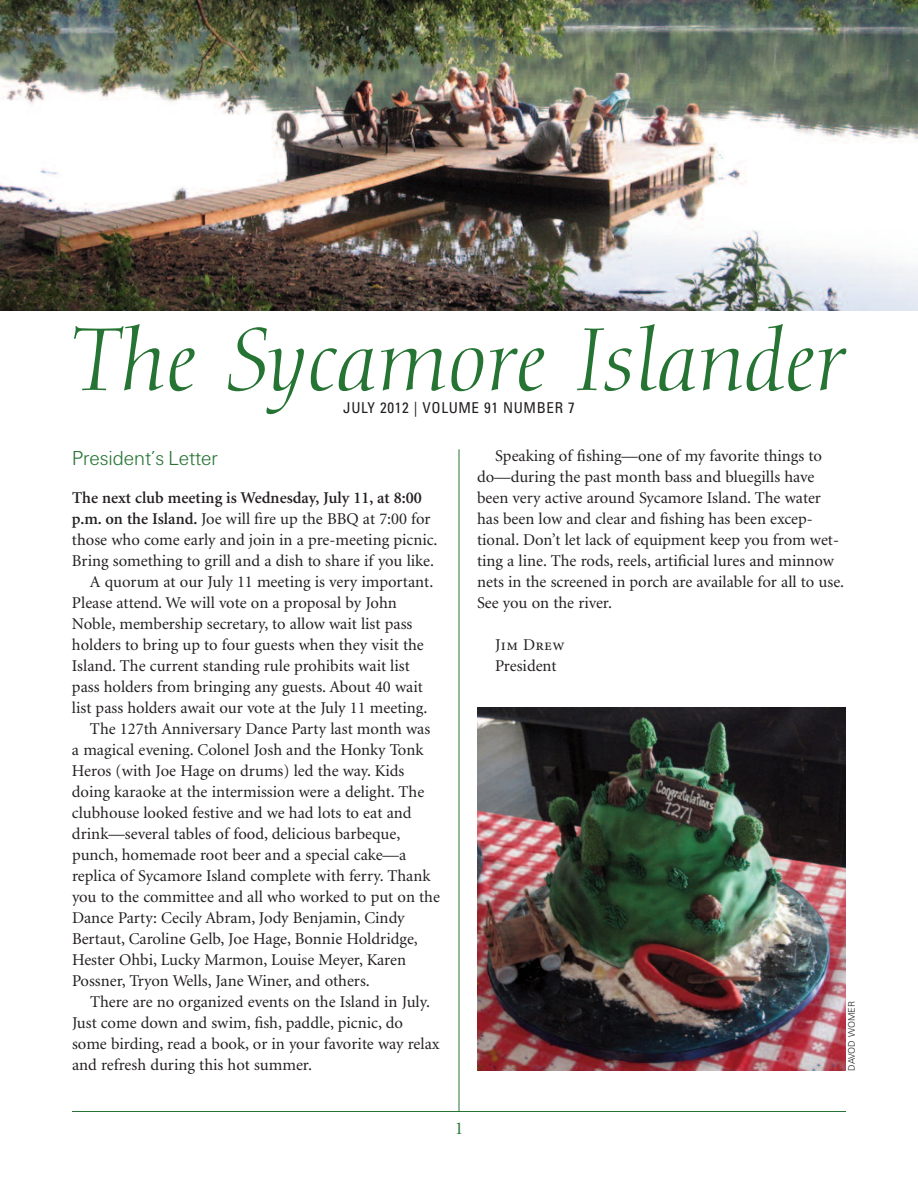
<style>
.page{position:relative;width:918px;height:1188px;background:#fff}
.page>*{position:absolute;margin:0;border:0;box-sizing:border-box;transform-origin:0 0}
.t1{font:italic 87px "Diotima";color:#267434}
.t2{font:21px "U45";color:#267434}
.t3{font:18px "Minion";color:#267434}
.t4{font:16.5px/21px "Minion";color:#231f20}
.t5{font:600 16.5px "Minion";color:#231f20}
.t6{font:16.5px "Minion Regular SC";color:#231f20}
.t7{font:condensed 15px "Univers";letter-spacing:.045em;color:#231f20}
.t8{font:300 9px "Univers";color:#231f20}
.s1{font-weight:600}
.s2{font-family:"Minion"}
</style>
<div class="page">
<hr style="left:459px;top:449px;width:1px;height:662px;background:#267434">
<hr style="left:72px;top:1111px;width:774px;height:1px;background:#267434">
<img style="left:0;top:0;width:918px;height:310px">
<img style="left:477px;top:707px;width:368px;height:364px">
<h1 class="t1" style="left:72px;top:324px;width:775px">The Sycamore Islander</h1>
<p class="t7" style="left:343px;top:402px;width:233px">JULY 2012 | VOLUME 91 NUMBER 7</p>
<p class="t2" style="left:72px;top:451px;width:147px">President’s Letter</p>
<p class="t5" style="left:72px;top:492px;width:351px">The next club meeting is Wednesday, July 11, at 8:00</p>
<p class="t4" style="left:72px;top:510px;width:360px"><span class="s1">p.m. on the Island.</span> Joe will fire up the BBQ at 7:00 for</p>
<p class="t4" style="left:72px;top:531px;width:367px">those who come early and join in a pre-meeting picnic.</p>
<p class="t4" style="left:72px;top:552px;width:363px">Bring something to grill and a dish to share if you like.</p>
<p class="t4" style="left:90px;top:573px;width:345px">A quorum at our July 11 meeting is very important.</p>
<p class="t4" style="left:72px;top:594px;width:326px">Please attend. We will vote on a proposal by John</p>
<p class="t4" style="left:72px;top:615px;width:342px">Noble, membership secretary, to allow wait list pass</p>
<p class="t4" style="left:72px;top:636px;width:353px">holders to bring up to four guests when they visit the</p>
<p class="t4" style="left:72px;top:657px;width:339px">Island. The current standing rule prohibits wait list</p>
<p class="t4" style="left:72px;top:678px;width:352px">pass holders from bringing any guests. About 40 wait</p>
<p class="t4" style="left:72px;top:699px;width:357px">list pass holders await our vote at the July 11 meeting.</p>
<p class="t4" style="left:90px;top:720px;width:342px">The 127th Anniversary Dance Party last month was</p>
<p class="t4" style="left:72px;top:741px;width:353px">a magical evening. Colonel Josh and the Honky Tonk</p>
<p class="t4" style="left:72px;top:762px;width:334px">Heros (with Joe Hage on drums) led the way. Kids</p>
<p class="t4" style="left:72px;top:783px;width:354px">doing karaoke at the intermission were a delight. The</p>
<p class="t4" style="left:72px;top:804px;width:341px">clubhouse looked festive and we had lots to eat and</p>
<p class="t4" style="left:72px;top:825px;width:330px">drink—several tables of food, delicious barbeque,</p>
<p class="t4" style="left:72px;top:846px;width:336px">punch, homemade root beer and a special cake—a</p>
<p class="t4" style="left:72px;top:867px;width:360px">replica of Sycamore Island complete with ferry. Thank</p>
<p class="t4" style="left:72px;top:888px;width:369px">you to the committee and all who worked to put on the</p>
<p class="t4" style="left:72px;top:909px;width:334px">Dance Party: Cecily Abram, Jody Benjamin, Cindy</p>
<p class="t4" style="left:72px;top:930px;width:347px">Bertaut, Caroline Gelb, Joe Hage, Bonnie Holdridge,</p>
<p class="t4" style="left:72px;top:951px;width:336px">Hester Ohbi, Lucky Marmon, Louise Meyer, Karen</p>
<p class="t4" style="left:72px;top:972px;width:299px">Possner, Tryon Wells, Jane Winer, and others.</p>
<p class="t4" style="left:90px;top:993px;width:341px">There are no organized events on the Island in July.</p>
<p class="t4" style="left:72px;top:1014px;width:332px">Just come down and swim, fish, paddle, picnic, do</p>
<p class="t4" style="left:72px;top:1035px;width:369px">some birding, read a book, or in your favorite way relax</p>
<p class="t4" style="left:72px;top:1056px;width:241px">and refresh during this hot summer.</p>
<p class="t4" style="left:477px;top:447px;width:369px;text-indent:18px">Speaking of fishing—one of my favorite things to do—during the past month bass and bluegills have been very active around Sycamore Island. The water has been low and clear and fishing has been excep&shy;tional. Don’t let lack of equipment keep you from wet&shy;ting a line. The rods, reels, artificial lures and minnow nets in the screened in porch are available for all to use.<br>See you on the river.</p>
<p class="t6" style="left:495px;top:638px;width:71px"><span class="s2">J</span>im <span class="s2">D</span>rew</p>
<p class="t4" style="left:495px;top:657px;width:63px">President</p>
<p class="t8" style="left:848px;top:1071px;width:71px;rotate:-90deg">DAVOD WOMER</p>
<p class="t3" style="left:455px;top:1121px;width:10px">1</p>
</div>
